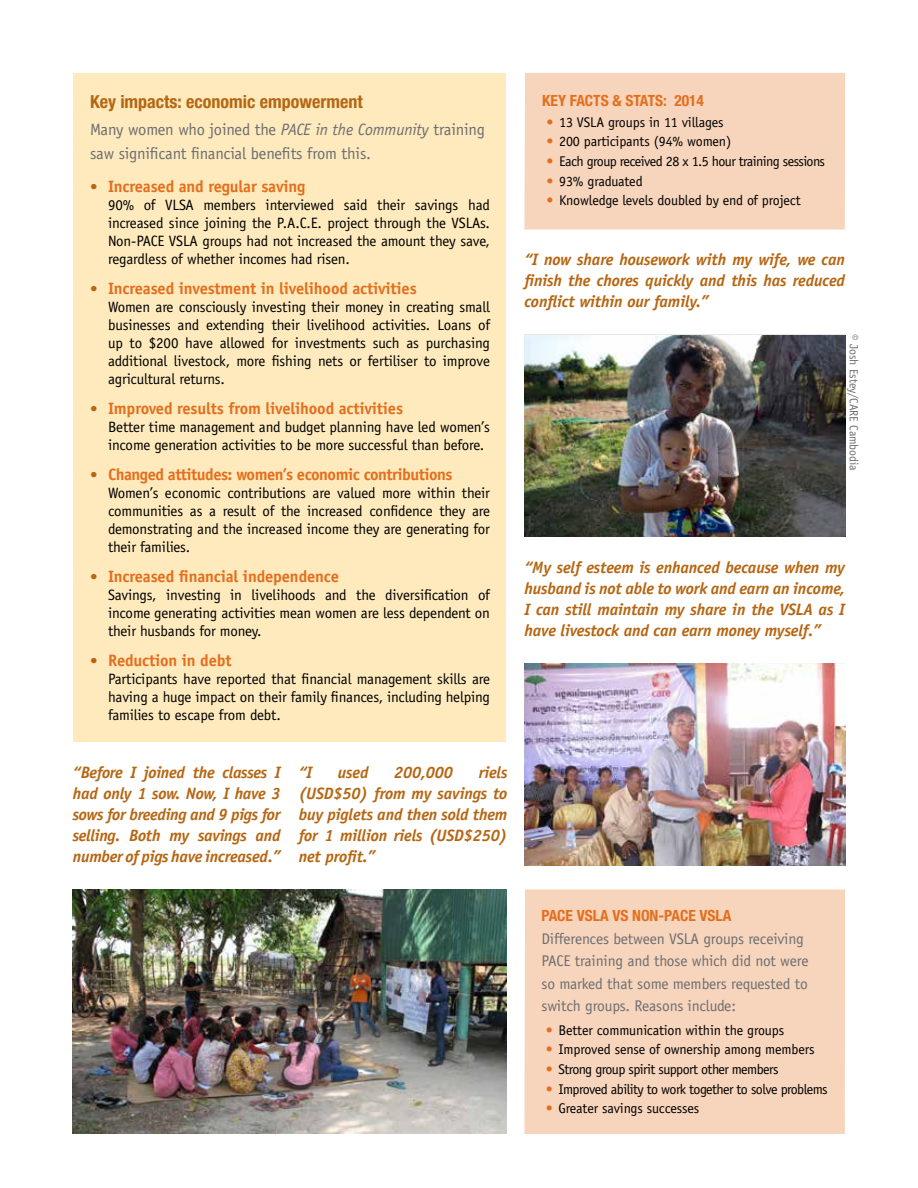
<style>
.page{position:relative;width:918px;height:1188px;background:#fff}
.page>*{position:absolute;margin:0;border:0;box-sizing:border-box;transform-origin:0 0}
.t1{font:700 condensed 18px "Helvetica Neue LT Std";color:#b66612}
.t2{font:italic 700 16.5px/21px "Officina Sans Std";letter-spacing:-.01em;color:#b66612;text-align:justify}
.t3{font:700 16.5px "Officina Sans Std";letter-spacing:-.01em;color:#e36f1e}
.t4{font:16.5px/24px "Officina Sans Std";letter-spacing:-.01em;color:#6d6e71}
.t5{font:700 16.5px "Officina Sans Std";letter-spacing:-.03em;color:#e36f1e}
.t6{font:15.45px/22.5px "Officina Sans Std";letter-spacing:-.01em;color:#6d6e71}
.t7{font:700 condensed 15.45px "Helvetica Neue LT Std";color:#e36f1e}
.t8{font:15px/18px "Officina Sans Std";letter-spacing:-.01em;color:#000;text-align:justify}
.t9{font:14.1px "Officina Sans Std";letter-spacing:-.01em;color:#000}
.t10{font:14.1px "Officina Sans Std";letter-spacing:-.03em;color:#000}
.t11{font:12px "Officina Sans Std";letter-spacing:-.01em;color:#6d6e71}
.s1{font-style:italic}
.s2{font-weight:400;font-size:15px;color:#b66612}
.s3{color:#e36f1e}
</style>
<div class="page">
<img style="left:524px;top:336px;width:321px;height:201px">
<img style="left:73px;top:890px;width:433px;height:244px">
<div style="left:74px;top:74px;width:432px;height:668px;background:#feeabd"></div>
<div style="left:524px;top:890px;width:321px;height:244px;background:#f7d4bc"></div>
<div style="left:524px;top:73px;width:321px;height:156px;background:#f7d4bc"></div>
<img style="left:524px;top:663px;width:321px;height:203px">
<p class="t1" style="left:90px;top:91px;width:274px">Key impacts: economic empowerment</p>
<p class="t4" style="left:90px;top:117px;width:396px">Many women who joined the <span class="s1">PACE in the Community</span> training saw significant financial benefits from this.</p>
<p class="t3" style="left:90px;top:176px;width:217px"><span class="s2">•</span> Increased and regular saving</p>
<p class="t8" style="left:108px;top:196px;width:384px">90% of VLSA members interviewed said their savings had increased since joining the P.A.C.E. project through the VSLAs.<br>Non-PACE VSLA groups had not increased the amount they save, regardless of whether incomes had risen.</p>
<p class="t3" style="left:90px;top:278px;width:328px"><span class="s2">•</span> Increased investment in livelihood activities</p>
<p class="t8" style="left:108px;top:298px;width:384px">Women are consciously investing their money in creating small businesses and extending their livelihood activities. Loans of up to $200 have allowed for investments such as purchasing additional livestock, more fishing nets or fertiliser to improve agricultural returns.</p>
<p class="t3" style="left:90px;top:398px;width:315px"><span class="s2">•</span> Improved results from livelihood activities</p>
<p class="t8" style="left:108px;top:418px;width:383px">Better time management and budget planning have led women’s income generation activities to be more successful than before.</p>
<p class="t5" style="left:90px;top:464px;width:364px"><span class="s2">•</span> Changed attitudes: women’s economic contributions</p>
<p class="t8" style="left:108px;top:484px;width:384px">Women’s economic contributions are valued more within their communities as a result of the increased confidence they are demonstrating and the increased income they are generating for their families.</p>
<p class="t3" style="left:90px;top:566px;width:250px"><span class="s2">•</span> Increased financial independence</p>
<p class="t8" style="left:108px;top:586px;width:384px">Savings, investing in livelihoods and the diversification of income generating activities mean women are less dependent on their husbands for money.</p>
<p class="t3" style="left:90px;top:650px;width:143px"><span class="s2">•</span> Reduction in debt</p>
<p class="t8" style="left:108px;top:670px;width:384px">Participants have reported that financial management skills are having a huge impact on their family finances, including helping families to escape from debt.</p>
<p class="t7" style="left:542px;top:91px;width:163px">KEY FACTS &amp; STATS: 2014</p>
<p class="t9" style="left:546px;top:114px;width:179px"><span class="s3">•</span> 13 VSLA groups in 11 villages</p>
<p class="t9" style="left:546px;top:133px;width:186px"><span class="s3">•</span> 200 participants (94% women)</p>
<p class="t10" style="left:546px;top:153px;width:280px"><span class="s3">•</span> Each group received 28 x 1.5 hour training sessions</p>
<p class="t9" style="left:546px;top:173px;width:98px"><span class="s3">•</span> 93% graduated</p>
<p class="t9" style="left:546px;top:192px;width:256px"><span class="s3">•</span> Knowledge levels doubled by end of project</p>
<p class="t2" style="left:524px;top:249px;width:322px">“I now share housework with my wife, we can finish the chores quickly and this has reduced conflict within our family.”</p>
<p class="t11" style="left:861px;top:334px;width:138px;rotate:90deg">© Josh Estey/CARE Cambodia</p>
<p class="t2" style="left:524px;top:557px;width:322px">“My self esteem is enhanced because when my husband is not able to work and earn an income, I can still maintain my share in the VSLA as I have livestock and can earn money myself.”</p>
<p class="t2" style="left:73px;top:762px;width:209px">“Before I joined the classes I had only 1 sow. Now, I have 3 sows for breeding and 9 pigs for selling. Both my savings and number of pigs have increased.”</p>
<p class="t2" style="left:299px;top:762px;width:15px">“I</p>
<p class="t2" style="left:338px;top:762px;width:32px">used</p>
<p class="t2" style="left:394px;top:762px;width:60px">200,000</p>
<p class="t2" style="left:299px;top:762px;width:210px;text-indent:180px">riels (USD$50) from my savings to buy piglets and then sold them for 1 million riels (USD$250) net profit.”</p>
<p class="t7" style="left:542px;top:907px;width:191px">PACE VSLA VS NON-PACE VSLA</p>
<p class="t6" style="left:542px;top:927px;width:269px">Differences between VSLA groups receiving PACE training and those which did not were so marked that some members requested to switch groups. Reasons include:</p>
<p class="t9" style="left:546px;top:1022px;width:240px"><span class="s3">•</span> Better communication within the groups</p>
<p class="t9" style="left:546px;top:1041px;width:270px"><span class="s3">•</span> Improved sense of ownership among members</p>
<p class="t10" style="left:546px;top:1061px;width:234px"><span class="s3">•</span> Strong group spirit support other members</p>
<p class="t10" style="left:546px;top:1081px;width:283px"><span class="s3">•</span> Improved ability to work together to solve problems</p>
<p class="t9" style="left:546px;top:1100px;width:155px"><span class="s3">•</span> Greater savings successes</p>
</div>
